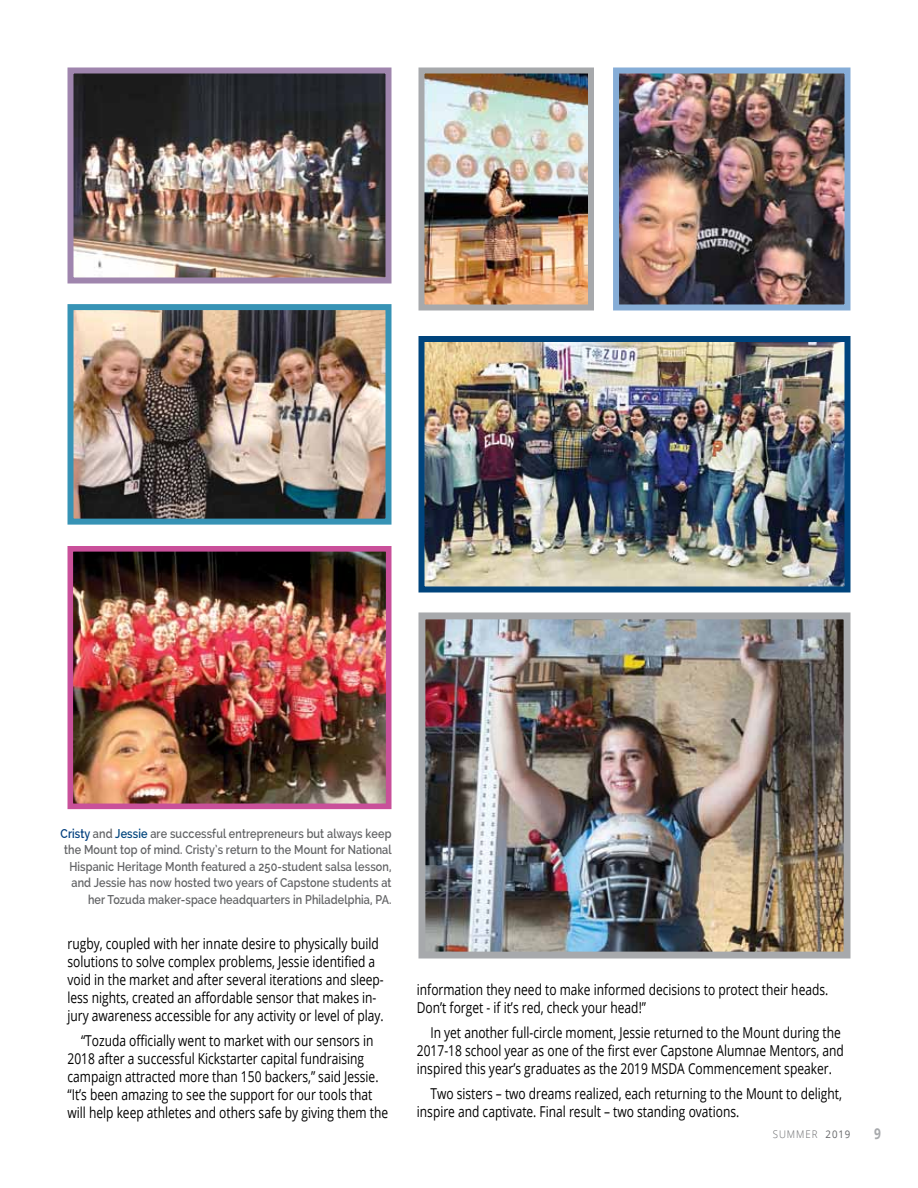
<style>
.page{position:relative;width:918px;height:1188px;background:#fff}
.page>*{position:absolute;margin:0;border:0;box-sizing:border-box;transform-origin:0 0}
.t1{font:15px/18px "Open Sans";color:#000;scale:.8 1}
.t2{font:700 15px "Open Sans";color:#a7a9ac;scale:.8 1}
.t3{font:600 12.75px/16.5px "Raleway";letter-spacing:.01em;color:#636466;text-align:right;scale:.85 1}
.t4{font:300 10.5px "Open Sans";letter-spacing:.1em;color:#636466;scale:.92 1}
.s1{color:#003e7e}
.s2{color:#00447c}
.s3{font-weight:400}
</style>
<div class="page">
<img style="left:74px;top:553px;width:311px;height:249px">
<div style="left:67px;top:546px;width:325px;height:263px;border:6px solid #c9509a"></div>
<img style="left:75px;top:75px;width:310px;height:202px">
<div style="left:68px;top:68px;width:324px;height:216px;border:6px solid #9f85ad"></div>
<img style="left:425px;top:75px;width:162px;height:228px">
<div style="left:418px;top:68px;width:176px;height:242px;border:6px solid #a7a9ac"></div>
<img style="left:75px;top:311px;width:310px;height:207px">
<div style="left:68px;top:304px;width:324px;height:221px;border:6px solid #3793b5"></div>
<img style="left:620px;top:75px;width:223px;height:228px">
<div style="left:613px;top:68px;width:237px;height:242px;border:6px solid #86add7"></div>
<img style="left:425px;top:343px;width:418px;height:242px">
<div style="left:418px;top:336px;width:432px;height:256px;border:6px solid #00447c"></div>
<img style="left:426px;top:620px;width:416px;height:331px">
<div style="left:418px;top:612px;width:432px;height:347px;border:7px solid #a7a9ac"></div>
<p class="t3" style="left:61px;top:825px;width:391px"><span class="s1">Cristy</span> and <span class="s2">Jessie</span> are successful entrepreneurs but always keep the Mount top of mind. Cristy’s return to the Mount for National Hispanic Heritage M onth featured a 250-student salsa lesson, and Jessie has now hosted two years of Capstone students at her Tozuda maker-space headquarters in Philadelphia, PA.</p>
<p class="t1" style="left:68px;top:934px;width:397px">rugby, coupled with her innate desire to physically build solutions to solve complex problems, Jessie identified a void in the market and after several iterations and sleep&shy;less nights, created an affordable sensor that makes in&shy;jury awareness accessible for any activity or level of play.</p>
<p class="t1" style="left:68px;top:1031px;width:402px;text-indent:14px">“Tozuda officially went to market with our sensors in 2018 after a successful Kickstarter capital fundraising campaign attracted more than 150 backers,” said Jessie. “It’s been amazing to see the support for our tools that will help keep athletes and others safe by giving them the</p>
<p class="t1" style="left:417px;top:981px;width:516px">information they need to make informed decisions to protect their heads.<br>Don’t forget - if it’s red, check your head!”</p>
<p class="t1" style="left:417px;top:1023px;width:535px;text-indent:14px">I n yet another full-circle moment, Jessie returned to the Mount during the<br>2017-18 school year as one of the first ever Capstone Alumnae Mentors, and inspired this year’s graduates as the 2019 MSDA Commencement speaker.</p>
<p class="t1" style="left:417px;top:1084px;width:533px;text-indent:14px">Two sisters – two dreams realized, each returning to the Mount to delight, inspire and captivate. Final result – two standing ovations.</p>
<p class="t4" style="left:773px;top:1127px;width:86px">SUMMER <span class="s3">2019</span></p>
<p class="t2" style="left:874px;top:1123px;width:10px">9</p>
</div>
